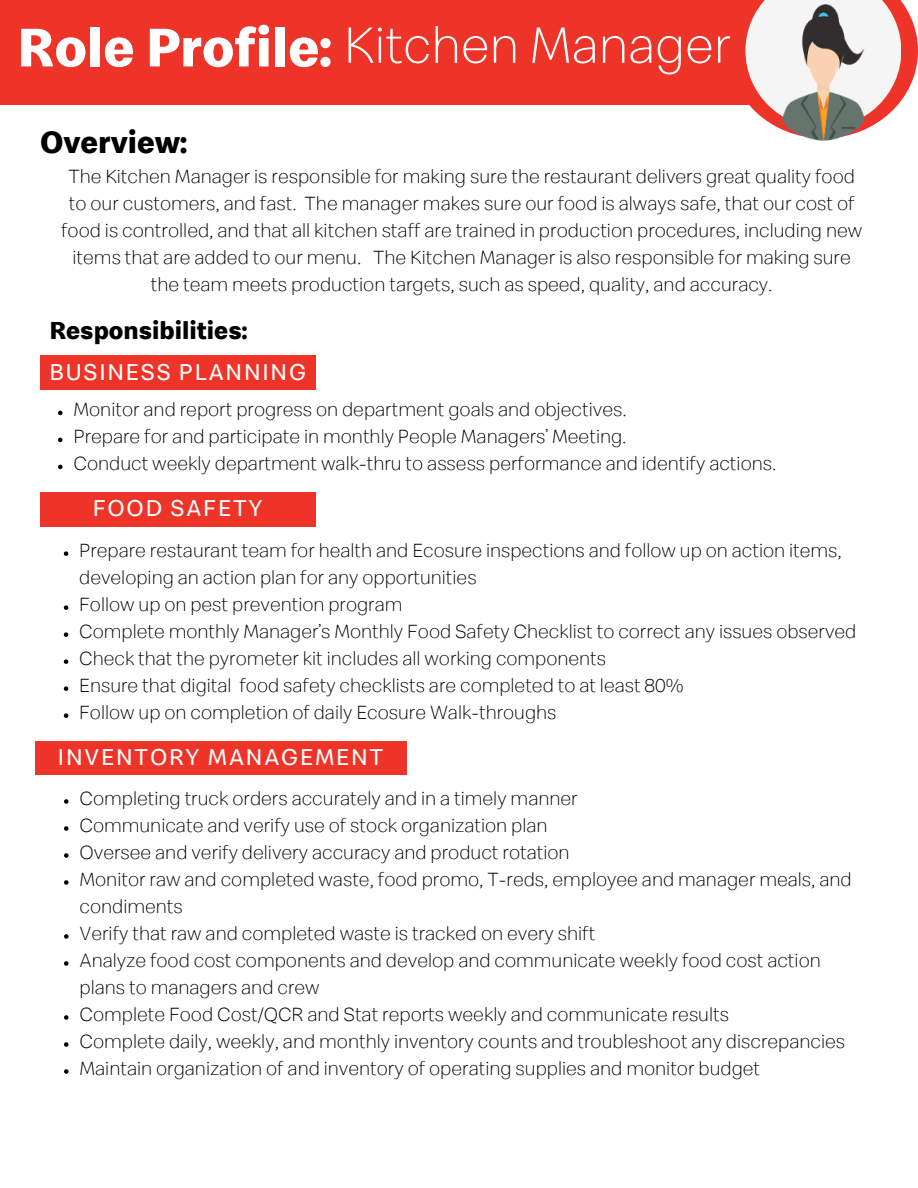
<style>
.page{position:relative;width:918px;height:1188px;background:#fff}
.page>*{position:absolute;margin:0;border:0;box-sizing:border-box;transform-origin:0 0}
.t1{font:700 56.25px "Speedee";color:#fff}
.t2{font:300 52.65px "Speedee";color:#fff}
.t3{font:700 31.95px "Speedee";color:#000}
.t4{font:700 25.35px "Speedee";color:#000}
.t5{font:23.7px "Speedee";letter-spacing:.075em;color:#fff}
.t6{font:300 19.65px/27px "Speedee";color:#000}
</style>
<div class="page">
<div style="left:0;top:0;width:813px;height:105px;background:#ee3428"></div>
<svg style="left:745px;top:0;width:173px;height:122px"></svg>
<div style="left:40px;top:356px;width:275px;height:34px;background:#ee3428"></div>
<div style="left:40px;top:492px;width:275px;height:34px;background:#ee3428"></div>
<div style="left:35px;top:742px;width:371px;height:33px;background:#ee3428"></div>
<img style="left:768px;top:0;width:111px;height:141px">
<svg style="left:58px;top:411px;width:5px;height:4px"></svg>
<svg style="left:58px;top:438px;width:5px;height:4px"></svg>
<svg style="left:58px;top:465px;width:5px;height:4px"></svg>
<svg style="left:64px;top:551px;width:4px;height:5px"></svg>
<svg style="left:64px;top:605px;width:4px;height:5px"></svg>
<svg style="left:64px;top:632px;width:4px;height:5px"></svg>
<svg style="left:64px;top:659px;width:4px;height:5px"></svg>
<svg style="left:64px;top:686px;width:4px;height:5px"></svg>
<svg style="left:64px;top:713px;width:4px;height:5px"></svg>
<svg style="left:64px;top:799px;width:5px;height:5px"></svg>
<svg style="left:64px;top:826px;width:5px;height:5px"></svg>
<svg style="left:64px;top:853px;width:5px;height:5px"></svg>
<svg style="left:64px;top:880px;width:5px;height:5px"></svg>
<svg style="left:64px;top:934px;width:5px;height:5px"></svg>
<svg style="left:64px;top:961px;width:5px;height:5px"></svg>
<svg style="left:64px;top:1015px;width:5px;height:5px"></svg>
<svg style="left:64px;top:1042px;width:5px;height:5px"></svg>
<svg style="left:64px;top:1069px;width:5px;height:5px"></svg>
<p class="t1" style="left:17px;top:27px;width:316px">Role Profile:</p>
<h2 class="t2" style="left:344px;top:26px;width:389px">Kitchen Manager</h2>
<p class="t3" style="left:40px;top:130px;width:149px">Overview:</p>
<h3 class="t6" style="left:61px;top:165px;width:803px;text-align:center">The Kitchen Manager is responsible for making sure the restaurant delivers great quality food to our customers, and fast. The manager makes sure our food is always safe, that our cost of food is controlled, and that all kitchen staff are trained in production procedures, including new items that are added to our menu. The Kitchen Manager is also responsible for making sure the team meets production targets, such as speed, quality, and accuracy.</h3>
<h5 class="t4" style="left:49px;top:321px;width:199px">Responsibilities:</h5>
<p class="t5" style="left:49px;top:364px;width:258px">BUSINESS PLANNING</p>
<h4 class="t6" style="left:73px;top:399px;width:555px">Monitor and report progress on department goals and objectives.</h4>
<p class="t6" style="left:73px;top:426px;width:555px">Prepare for and participate in monthly People Managers’ Meeting.</p>
<p class="t6" style="left:73px;top:453px;width:704px">Conduct weekly department walk-thru to assess performance and identify actions.</p>
<h4 class="t5" style="left:93px;top:500px;width:172px">FOOD SAFETY</h4>
<p class="t6" style="left:79px;top:540px;width:764px">Prepare restaurant team for health and Ecosure inspections and follow up on action items, developing an action plan for any opportunities</p>
<p class="t6" style="left:79px;top:594px;width:325px">Follow up on pest prevention program</p>
<p class="t6" style="left:79px;top:621px;width:779px">Complete monthly Manager’s Monthly Food Safety Checklist to correct any issues observed</p>
<p class="t6" style="left:79px;top:648px;width:528px">Check that the pyrometer kit includes all working components</p>
<p class="t6" style="left:79px;top:675px;width:606px">Ensure that digital food safety checklists are completed to at least 80%</p>
<p class="t6" style="left:79px;top:702px;width:479px">Follow up on completion of daily Ecosure Walk-throughs</p>
<p class="t5" style="left:58px;top:749px;width:327px">INVENTORY MANAGEMENT</p>
<h4 class="t6" style="left:79px;top:787px;width:500px">Completing truck orders accurately and in a timely manner</h4>
<p class="t6" style="left:79px;top:814px;width:470px">Communicate and verify use of stock organization plan</p>
<p class="t6" style="left:79px;top:841px;width:492px">Oversee and verify delivery accuracy and product rotation</p>
<p class="t6" style="left:79px;top:868px;width:774px">Monitor raw and completed waste, food promo, T-reds, employee and manager meals, and condiments</p>
<p class="t6" style="left:79px;top:922px;width:517px">Verify that raw and completed waste is tracked on every shift</p>
<p class="t6" style="left:79px;top:949px;width:743px">Analyze food cost components and develop and communicate weekly food cost action plans to managers and crew</p>
<p class="t6" style="left:79px;top:1003px;width:651px">Complete Food Cost/QCR and Stat reports weekly and communicate results</p>
<p class="t6" style="left:79px;top:1030px;width:767px">Complete daily, weekly, and monthly inventory counts and troubleshoot any discrepancies</p>
<p class="t6" style="left:79px;top:1057px;width:682px">Maintain organization of and inventory of operating supplies and monitor budget</p>
</div>
